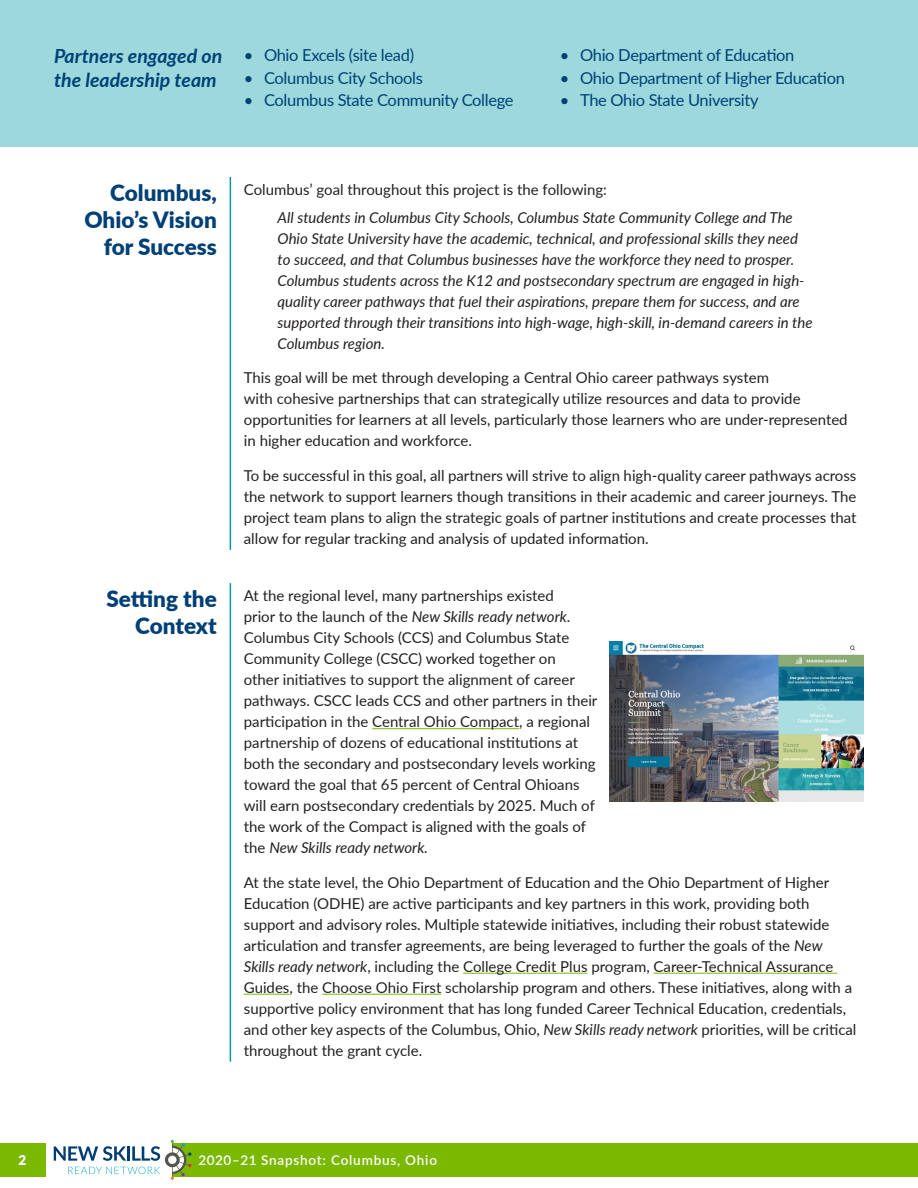
<style>
.page{position:relative;width:918px;height:1188px;background:#fff}
.page>*{position:absolute;margin:0;border:0;box-sizing:border-box;transform-origin:0 0}
.t1{font:900 22.5px/27px "Lato";color:#004077;text-align:right}
.t2{font:italic 700 19.5px/24px "Lato";color:#004077}
.t3{font:16.5px "Lato";letter-spacing:-.02em;color:#004077}
.Body{font:15px/21px "Lato";color:#231f20}
.Body-2{font:italic 15px/21px "Lato";color:#231f20}
.t4{font:600 13.5px "Lato";letter-spacing:.06em;color:#fff}
.t5{font:900 13.5px "Lato";color:#fff}
.s1{font-style:italic}
</style>
<div class="page">
<div style="left:172px;top:1143px;width:746px;height:34px;background:#7bb801"></div>
<div style="left:0;top:1143px;width:45px;height:34px;background:#7bb801"></div>
<svg style="left:54px;top:1140px;width:138px;height:40px"></svg>
<div style="left:0;top:0;width:918px;height:147px;background:#9cd8dc"></div>
<hr style="left:230px;top:177px;width:1px;height:373px;background:#009aa6">
<hr style="left:230px;top:583px;width:1px;height:479px;background:#009aa6">
<hr style="left:372px;top:728px;width:147px;height:1px;background:#7bb801">
<hr style="left:463px;top:973px;width:125px;height:1px;background:#7bb801">
<hr style="left:654px;top:973px;width:183px;height:1px;background:#7bb801">
<hr style="left:244px;top:994px;width:45px;height:1px;background:#7bb801">
<hr style="left:322px;top:994px;width:119px;height:1px;background:#7bb801">
<img style="left:610px;top:642px;width:254px;height:160px">
<p class="t2" style="left:54px;top:43px;width:170px">Partners engaged on the leadership team</p>
<p class="t3" style="left:244px;top:43px;width:172px">• Ohio Excels (site lead)</p>
<p class="t3" style="left:244px;top:66px;width:181px">• Columbus City Schools</p>
<p class="t3" style="left:244px;top:89px;width:271px">• Columbus State Community College</p>
<p class="t3" style="left:560px;top:43px;width:236px">• Ohio Department of Education</p>
<p class="t3" style="left:560px;top:66px;width:287px">• Ohio Department of Higher Education</p>
<p class="t3" style="left:560px;top:89px;width:200px">• The Ohio State University</p>
<p class="t1" style="left:84px;top:178px;width:134px">Columbus,<br>Ohio’s Vision for Success</p>
<p class="Body" style="left:244px;top:178px;width:365px">Columbus’ goal throughout this project is the following:</p>
<p class="Body-2" style="left:278px;top:206px;width:537px">All students in Columbus City Schools, Columbus State Community College and The Ohio State University have the academic, technical, and professional skills they need to succeed, and that Columbus businesses have the workforce they need to prosper.<br>Columbus students across the K12 and postsecondary spectrum are engaged in high&shy;quality career pathways that fuel their aspirations, prepare them for success, and are supported through their transitions into high-wage, high-skill, in-demand careers in the Columbus region.</p>
<p class="Body" style="left:244px;top:367px;width:605px">This goal will be met through developing a Central Ohio career pathways system<br>with cohesive partnerships that can strategically utilize resources and data to provide opportunities for learners at all levels, particularly those learners who are under-represented in higher education and workforce.</p>
<p class="Body" style="left:244px;top:464px;width:614px;text-align:justify">To be successful in this goal, all partners will strive to align high-quality career pathways across the network to support learners though transitions in their academic and career journeys. The project team plans to align the strategic goals of partner institutions and create processes that allow for regular tracking and analysis of updated information.</p>
<p class="t1" style="left:106px;top:585px;width:112px">Setting the<br>Context</p>
<p class="Body" style="left:244px;top:585px;width:355px">At the regional level, many partnerships existed<br>prior to the launch of the <span class="s1">New Skills ready network</span>.<br>Columbus City Schools (CCS) and Columbus State Community College (CSCC) worked together on<br>other initiatives to support the alignment of career pathways. CSCC leads CCS and other partners in their participation in the Central Ohio Compact, a regional partnership of dozens of educational institutions at both the secondary and postsecondary levels working toward the goal that 65 percent of Central Ohioans will earn postsecondary credentials by 2025. Much of the work of the Compact is aligned with the goals of the <span class="s1">New Skills ready network.</span></p>
<p class="Body" style="left:244px;top:871px;width:614px">At the state level, the Ohio Department of Education and the Ohio Department of Higher Education (ODHE) are active participants and key partners in this work, providing both support and advisory roles. Multiple statewide initiatives, including their robust statewide articulation and transfer agreements, are being leveraged to further the goals of the <span class="s1">New Skills ready network</span>, including the College Credit Plus program, Career-Technical Assurance Guides, the Choose Ohio First scholarship program and others. These initiatives, along with a supportive policy environment that has long funded Career Technical Education, credentials, and other key aspects of the Columbus, Ohio, <span class="s1">New Skills ready network</span> priorities, will be critical throughout the grant cycle.</p>
<p class="t5" style="left:19px;top:1150px;width:9px">2</p>
<p class="t4" style="left:199px;top:1151px;width:240px">2020–21 Snapshot: Columbus, Ohio</p>
</div>
